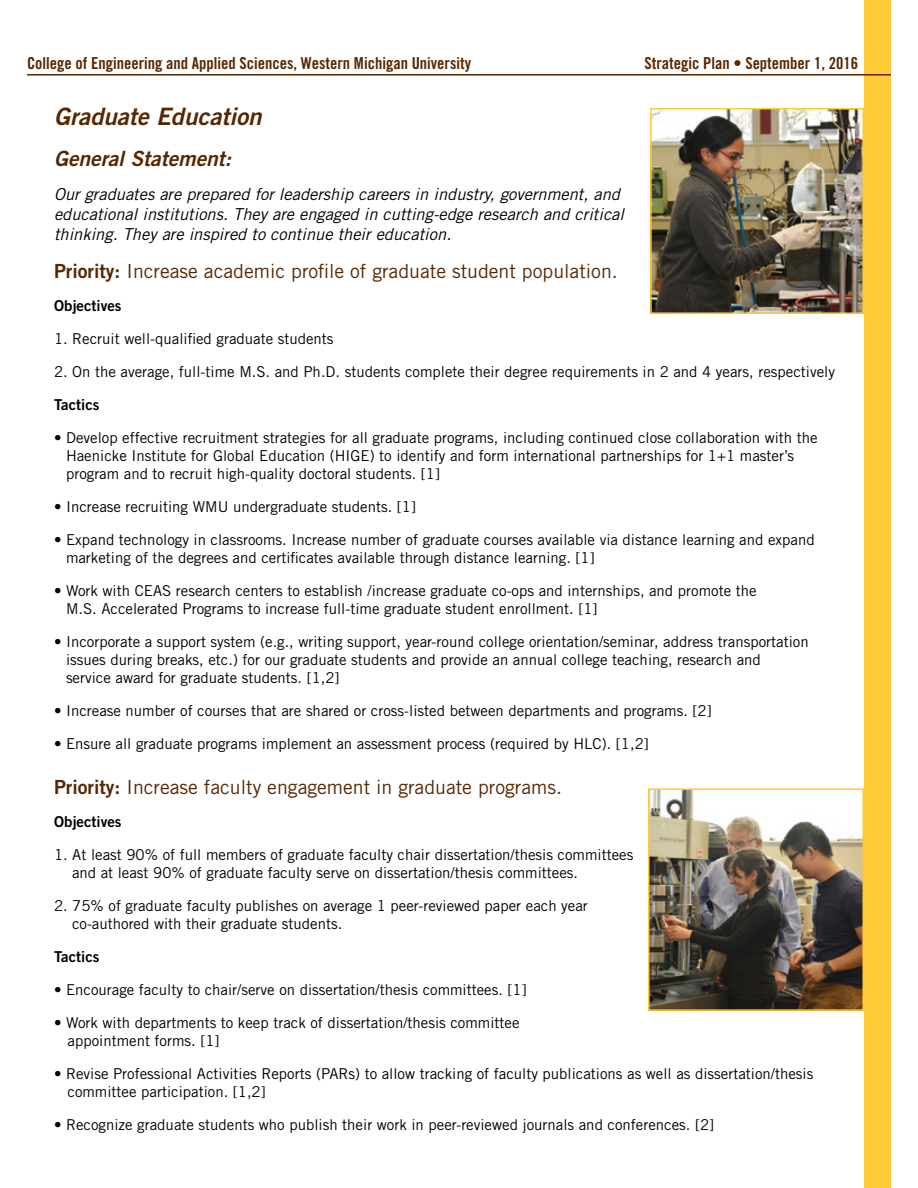
<style>
.page{position:relative;width:918px;height:1188px;background:#fff}
.page>*{position:absolute;margin:0;border:0;box-sizing:border-box;transform-origin:0 0}
.t1{font:24px "Trade Gothic LT Std Bd 2 Obl";color:#572700}
.t2{font:21px "Trade Gothic LT Std Bd 2 Obl";color:#572700}
.t3{font:19.5px "Trade Gothic LT Std";color:#572700}
.t4{font:italic 16.5px/19.8px "Trade Gothic LT Std";color:#000}
.t5{font:16.5px "Trade Gothic LT Std Bd Cn 20";color:#572700}
.t6{font:15px/18px "Trade Gothic LT Std";color:#000}
.t7{font:15px "Trade Gothic LT Std Bd 2";color:#000}
.s1{font-family:"Trade Gothic LT Std Bd 2"}
</style>
<div class="page">
<div style="left:864px;top:0;width:27px;height:1188px;background:#ffca38"></div>
<img style="left:653px;top:111px;width:208px;height:200px">
<div style="left:650px;top:108px;width:214px;height:206px;border:2px solid #ffca38"></div>
<img style="left:651px;top:791px;width:210px;height:217px">
<div style="left:648px;top:788px;width:216px;height:223px;border:2px solid #ffca38"></div>
<hr style="left:27px;top:74px;width:864px;height:2px;background:#572700">
<p class="t5" style="left:27px;top:53px;width:446px">College of Engineering and Applied Sciences, Western Michigan University</p>
<p class="t5" style="left:645px;top:53px;width:215px">Strategic Plan • September 1, 2016</p>
<h1 class="t1" style="left:54px;top:102px;width:209px">Graduate Education</h1>
<h2 class="t2" style="left:54px;top:145px;width:179px">General Statement:</h2>
<p class="t4" style="left:54px;top:185px;width:572px">Our graduates are prepared for leadership careers in industry, government, and educational institutions. They are engaged in cutting-edge research and critical thinking. They are inspired to continue their education.</p>
<h3 class="t3" style="left:54px;top:260px;width:565px"><span class="s1">Priority:</span> Increase academic profile of graduate student population.</h3>
<p class="t7" style="left:54px;top:297px;width:69px">Objectives</p>
<p class="t6" style="left:54px;top:330px;width:281px">1. Recruit well-qualified graduate students</p>
<p class="t6" style="left:54px;top:363px;width:783px">2. On the average, full-time M.S. and Ph.D. students complete their degree requirements in 2 and 4 years, respectively</p>
<p class="t7" style="left:54px;top:396px;width:47px">Tactics</p>
<p class="t6" style="left:66px;top:429px;width:753px;text-indent:-12px">• Develop effective recruitment strategies for all graduate programs, including continued close collaboration with the<br>Haenicke Institute for Global Education (HIGE) to identify and form international partnerships for 1+1 master’s program and to recruit high-quality doctoral students. [1]</p>
<p class="t6" style="left:54px;top:498px;width:364px">• Increase recruiting WMU undergraduate students. [1]</p>
<p class="t6" style="left:66px;top:531px;width:750px;text-indent:-12px">• Expand technology in classrooms. Increase number of graduate courses available via distance learning and expand marketing of the degrees and certificates available through distance learning. [1]</p>
<p class="t6" style="left:66px;top:582px;width:692px;text-indent:-12px">• Work with CEAS research centers to establish /increase graduate co-ops and internships, and promote the<br>M.S. Accelerated Programs to increase full-time graduate student enrollment. [1]</p>
<p class="t6" style="left:66px;top:633px;width:744px;text-indent:-12px">• Incorporate a support system (e.g., writing support, year-round college orientation/seminar, address transportation issues during breaks, etc.) for our graduate students and provide an annual college teaching, research and service award for graduate students. [1,2]</p>
<p class="t6" style="left:54px;top:702px;width:659px">• Increase number of courses that are shared or cross-listed between departments and programs. [2]</p>
<p class="t6" style="left:54px;top:735px;width:596px">• Ensure all graduate programs implement an assessment process (required by HLC). [1,2]</p>
<h3 class="t3" style="left:54px;top:775px;width:509px"><span class="s1">Priority:</span> Increase faculty engagement in graduate programs.</h3>
<p class="t7" style="left:54px;top:812px;width:69px">Objectives</p>
<p class="t6" style="left:72px;top:845px;width:563px;text-indent:-18px">1. At least 90% of full members of graduate faculty chair dissertation/thesis committees and at least 90% of graduate faculty serve on dissertation/thesis committees.</p>
<p class="t6" style="left:72px;top:896px;width:517px;text-indent:-18px">2. 75% of graduate faculty publishes on average 1 peer-reviewed paper each year co-authored with their graduate students.</p>
<p class="t7" style="left:54px;top:947px;width:47px">Tactics</p>
<p class="t6" style="left:54px;top:980px;width:474px">• Encourage faculty to chair/serve on dissertation/thesis committees. [1]</p>
<p class="t6" style="left:68px;top:1013px;width:454px;text-indent:-14px">• Work with departments to keep track of dissertation/thesis committee appointment forms. [1]</p>
<p class="t6" style="left:68px;top:1064px;width:747px;text-indent:-14px">• Revise Professional Activities Reports (PARs) to allow tracking of faculty publications as well as dissertation/thesis committee participation. [1,2]</p>
<p class="t6" style="left:54px;top:1115px;width:662px">• Recognize graduate students who publish their work in peer-reviewed journals and conferences. [2]</p>
</div>
